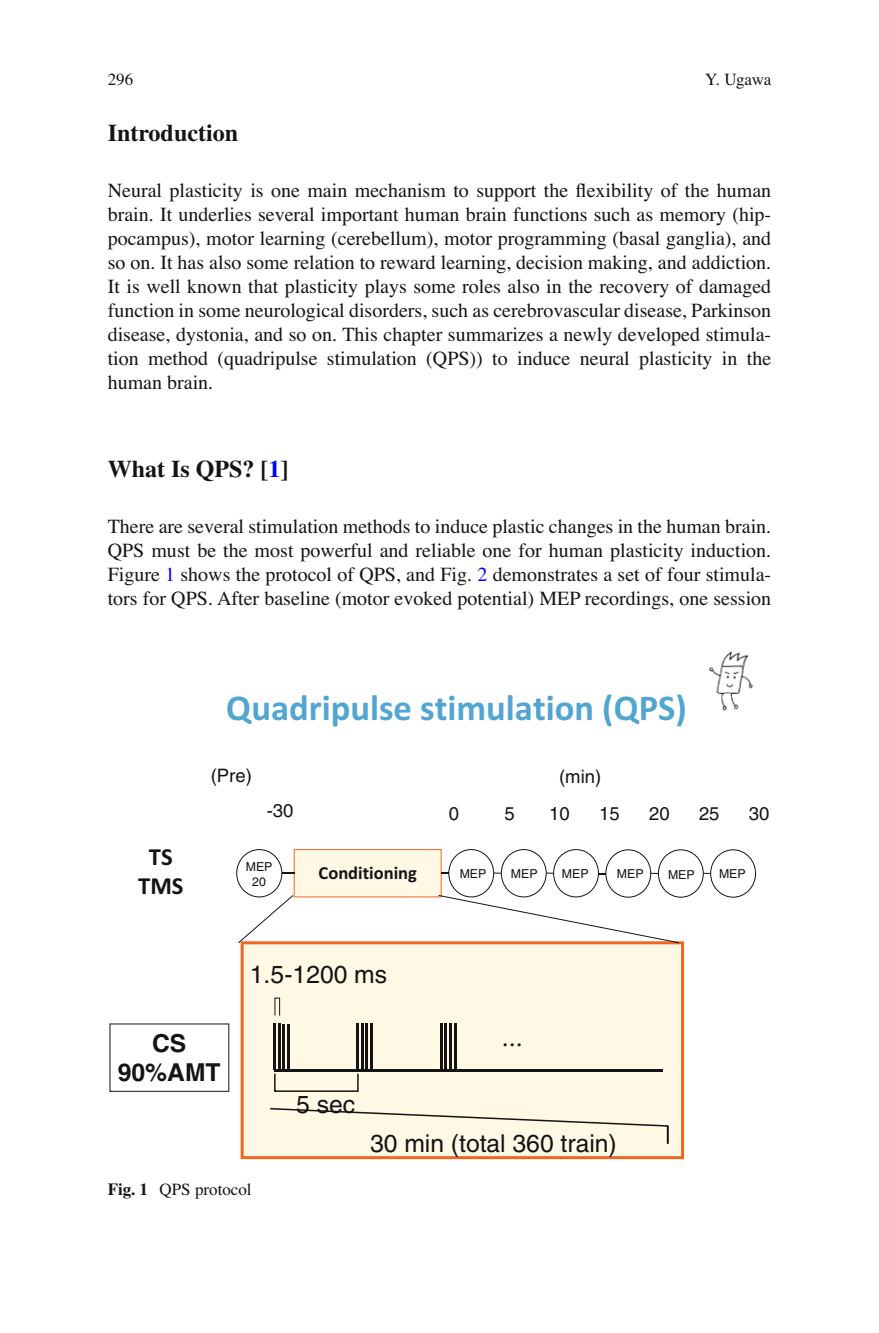
<style>
.page{position:relative;width:879px;height:1333px;background:#fff}
.page>*{position:absolute;margin:0;border:0;box-sizing:border-box;transform-origin:0 0}
.t1{font:700 36.6px "Pbchsj Lkhgcr Calibri";color:#50a5d2}
.t2{font:24.6px "Rrrrdv Pqjctk Helvetica";color:#131413}
.t3{font:700 24.6px/29.6px "Pxnnnd Tqwgfn Helvetica";color:#131413;text-align:center}
.t4{font:700 24.6px/29.6px "Pbchsj Lkhgcr Calibri";color:#131413;text-align:center}
.t5{font:700 24px "Xpwmqt Bbqkjb Times";color:#131413}
.t6{font:20px/24px "Flsfgr Kfbcjs Times";color:#131413;text-align:justify}
.t7{font:700 18.6px "Pbchsj Lkhgcr Calibri";color:#131413}
.t8{font:18.6px "Rrrrdv Pqjctk Helvetica";color:#131413}
.t9{font:18.4px "Rrrrdv Pqjctk Helvetica";color:#131413}
.t10{font:17px "Flsfgr Kfbcjs Times";color:#131413}
.t11{font:12.4px/14.8px "Rrrrdv Pqjctk Helvetica";color:#131413;text-align:center}
.s1{color:#00f}
.s2{font-family:"Xpwmqt Bbqkjb Times";font-weight:700}
</style>
<div class="page">
<div style="left:241px;top:943px;width:443px;height:216px;background:#fff8e5"></div>
<hr style="left:274px;top:1069px;width:389px;height:2px;background:#131413">
<hr style="left:274px;top:1023px;width:1px;height:47px;background:#131413">
<hr style="left:278px;top:1023px;width:2px;height:47px;background:#131413">
<hr style="left:357px;top:1023px;width:2px;height:47px;background:#131413">
<hr style="left:362px;top:1023px;width:2px;height:47px;background:#131413">
<svg style="left:274px;top:997px;width:6px;height:18px"></svg>
<svg style="left:274px;top:1073px;width:85px;height:18px;background:#efe9d7"></svg>
<div style="left:270px;top:1107px;width:398px;height:36px;background:#fff8e5"></div>
<svg style="left:236px;top:849px;width:520px;height:94px"></svg>
<hr style="left:283px;top:1023px;width:2px;height:47px;background:#131413">
<hr style="left:288px;top:1023px;width:2px;height:47px;background:#131413">
<hr style="left:356px;top:1022px;width:2px;height:47px;background:#131413">
<hr style="left:361px;top:1022px;width:2px;height:47px;background:#131413">
<hr style="left:366px;top:1023px;width:2px;height:46px;background:#131413">
<hr style="left:370px;top:1023px;width:2px;height:46px;background:#131413">
<hr style="left:440px;top:1022px;width:2px;height:47px;background:#131413">
<hr style="left:445px;top:1022px;width:2px;height:47px;background:#131413">
<hr style="left:450px;top:1023px;width:2px;height:46px;background:#131413">
<hr style="left:454px;top:1023px;width:2px;height:46px;background:#131413">
<svg style="left:109px;top:1023px;width:120px;height:68px"></svg>
<img style="left:708px;top:651px;width:46px;height:60px">
<svg style="left:504px;top:1043px;width:17px;height:3px"></svg>
<p class="t10" style="left:108px;top:73px;width:27px">296</p>
<p class="t5" style="left:108px;top:124px;width:132px">Introduction</p>
<p class="t10" style="left:705px;top:73px;width:68px">Y. Ugawa</p>
<p class="t6" style="left:108px;top:180px;width:665px">Neural plasticity is one main mechanism to support the flexibility of the human brain. It underlies several important human brain functions such as memory (hip&shy;pocampus), motor learning (cerebellum), motor programming (basal ganglia), and so on. It has also some relation to reward learning, decision making, and addiction.<br>It is well known that plasticity plays some roles also in the recovery of damaged function in some neurological disorders, such as cerebrovascular disease, Parkinson disease, dystonia, and so on. This chapter summarizes a newly developed stimula&shy;tion method (quadripulse stimulation (QPS)) to induce neural plasticity in the human brain.</p>
<p class="t5" style="left:108px;top:460px;width:182px">What Is QPS? [ <span class="s1">1</span> ]</p>
<p class="t6" style="left:108px;top:516px;width:665px">There are several stimulation methods to induce plastic changes in the human brain.<br>QPS must be the most powerful and reliable one for human plasticity induction.<br>Figure <span class="s1">1</span> shows the protocol of QPS, and Fig. <span class="s1">2</span> demonstrates a set of four stimula&shy;tors for QPS. After baseline (motor evoked potential) MEP recordings, one session</p>
<h1 class="t1" style="left:226px;top:694px;width:462px">Quadripulse stimulation (QPS)</h1>
<p class="t4" style="left:138px;top:843px;width:47px">TS<br>TMS</p>
<p class="t9" style="left:211px;top:769px;width:43px">(Pre)</p>
<p class="t8" style="left:267px;top:803px;width:28px">-30</p>
<p class="t9" style="left:559px;top:769px;width:44px">(min)</p>
<p class="t9" style="left:449px;top:806px;width:12px">0</p>
<p class="t9" style="left:504px;top:806px;width:12px">5</p>
<p class="t9" style="left:549px;top:806px;width:22px">10</p>
<p class="t9" style="left:599px;top:806px;width:22px">15</p>
<p class="t9" style="left:649px;top:806px;width:22px">20</p>
<p class="t9" style="left:699px;top:806px;width:22px">25</p>
<p class="t9" style="left:749px;top:806px;width:22px">30</p>
<p class="t11" style="left:246px;top:860px;width:28px">MEP<br>20</p>
<p class="t11" style="left:511px;top:867px;width:28px">MEP</p>
<p class="t11" style="left:562px;top:867px;width:28px">MEP</p>
<p class="t7" style="left:319px;top:866px;width:100px">Conditioning</p>
<p class="t11" style="left:460px;top:867px;width:28px">MEP</p>
<p class="t11" style="left:617px;top:867px;width:28px">MEP</p>
<p class="t11" style="left:668px;top:868px;width:28px">MEP</p>
<p class="t11" style="left:719px;top:867px;width:28px">MEP</p>
<p class="t2" style="left:250px;top:965px;width:139px">1.5-1200 ms</p>
<p class="t3" style="left:118px;top:1030px;width:104px">CS<br>90%AMT</p>
<p class="t10" style="left:108px;top:1182px;width:145px"><span class="s2">Fig. 1</span> QPS protocol</p>
<p class="t2" style="left:296px;top:1095px;width:60px">5 sec</p>
<p class="t2" style="left:370px;top:1134px;width:248px">30 min (total 360 train)</p>
</div>
